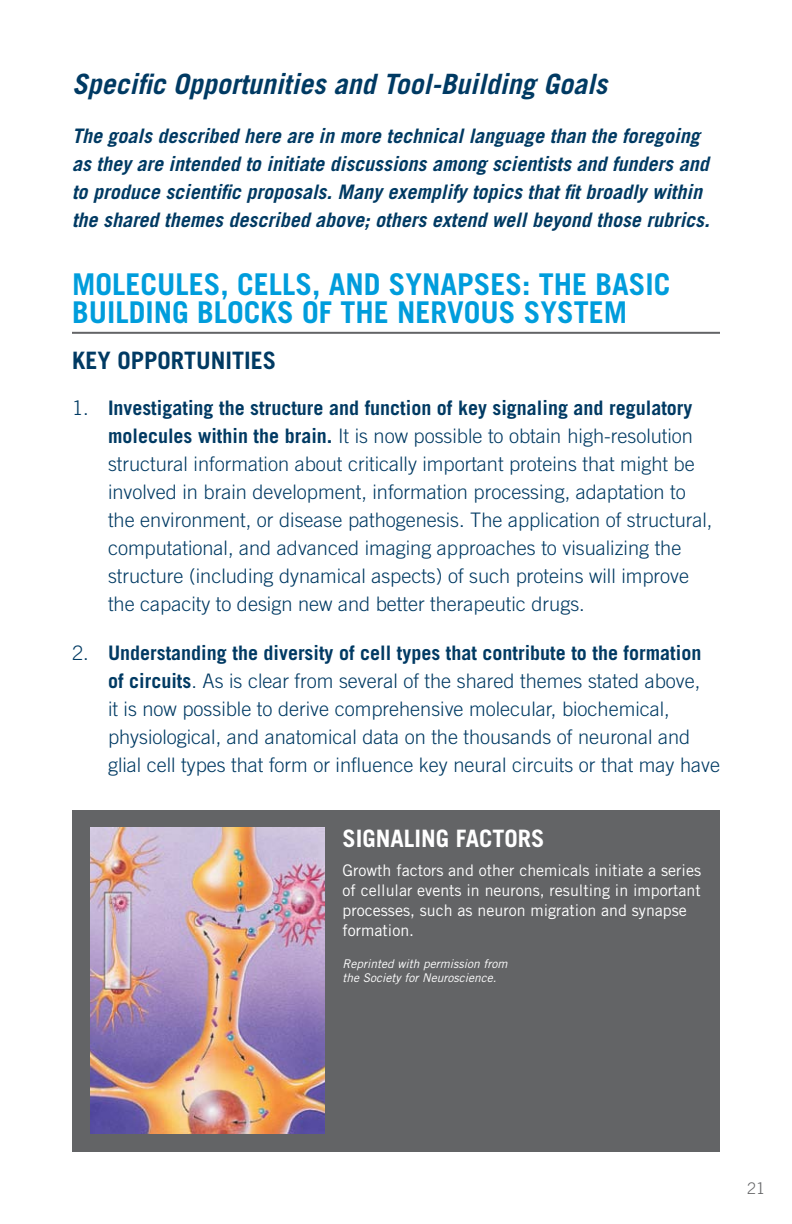
<style>
.page{position:relative;width:792px;height:1224px;background:#fff}
.page>*{position:absolute;margin:0;border:0;box-sizing:border-box;transform-origin:0 0}
.t1{font:700 30px/28px "Trade Gothic";color:#009ddc}
.t2{font:italic 700 28px "Trade Gothic";color:#003a63}
.t3{font:700 24px "Trade Gothic";color:#003a63}
.t4{font:700 24px "Trade Gothic";color:#fff}
.t5{font:300 20px/28px "Trade Gothic";color:#003a63}
.t6{font:italic 700 20px/28px "Trade Gothic";color:#003a63}
.t7{font:16px/20px "Trade Gothic";color:#fff}
.t8{font:300 16px "Trade Gothic";color:#636466}
.t9{font:italic 12px/14px "Trade Gothic";color:#fff}
.s1{font-weight:700}
</style>
<div class="page">
<hr style="left:72px;top:332px;width:648px;height:2px;background:#636466">
<div style="left:72px;top:810px;width:648px;height:342px;background:#636466"></div>
<img style="left:90px;top:828px;width:235px;height:306px">
<h2 class="t2" style="left:72px;top:66px;width:537px">Specific Opportunities and Tool-Building Goals</h2>
<p class="t6" style="left:72px;top:122px;width:639px">The goals described here are in more technical language than the foregoing as they are intended to initiate discussions among scientists and funders and to produce scientific proposals. Many exemplify topics that fit broadly within the shared themes described above; others extend well beyond those rubrics.</p>
<h1 class="t1" style="left:72px;top:270px;width:600px">Molecules, Cells, and Synapses: the basic building blocks of the nervous system</h1>
<p class="t3" style="left:72px;top:346px;width:206px">Key Opportunities</p>
<p class="t5" style="left:108px;top:393px;width:606px;text-indent:-36px">1. <span class="s1">Investigating the structure and function of key signaling and regulatory molecules within the brain.</span> It is now possible to obtain high-resolution structural information about critically important proteins that might be involved in brain development, information processing, adaptation to the environment, or disease pathogenesis. The application of structural, computational, and advanced imaging approaches to visualizing the structure (including dynamical aspects) of such proteins will improve the capacity to design new and better therapeutic drugs.</p>
<p class="t5" style="left:108px;top:639px;width:613px;text-indent:-36px">2. <span class="s1">Understanding the diversity of cell types that contribute to the formation of circuits</span>. As is clear from several of the shared themes stated above,<br>it is now possible to derive comprehensive molecular, biochemical, physiological, and anatomical data on the thousands of neuronal and glial cell types that form or influence key neural circuits or that may have</p>
<p class="t4" style="left:343px;top:823px;width:13px">SIGN</p>
<p class="t4" style="left:391px;top:823px;width:25px">ALING</p>
<p class="t4" style="left:456px;top:823px;width:62px">FACTORS</p>
<p class="t7" style="left:343px;top:860px;width:360px">Growth factors and other chemicals initiate a series of cellular events in neurons, resulting in important processes, such as neuron migration and synapse formation.</p>
<p class="t9" style="left:343px;top:956px;width:166px">Reprinted with permission from the Society for Neuroscience.</p>
<p class="t8" style="left:747px;top:1179px;width:19px">21</p>
</div>
